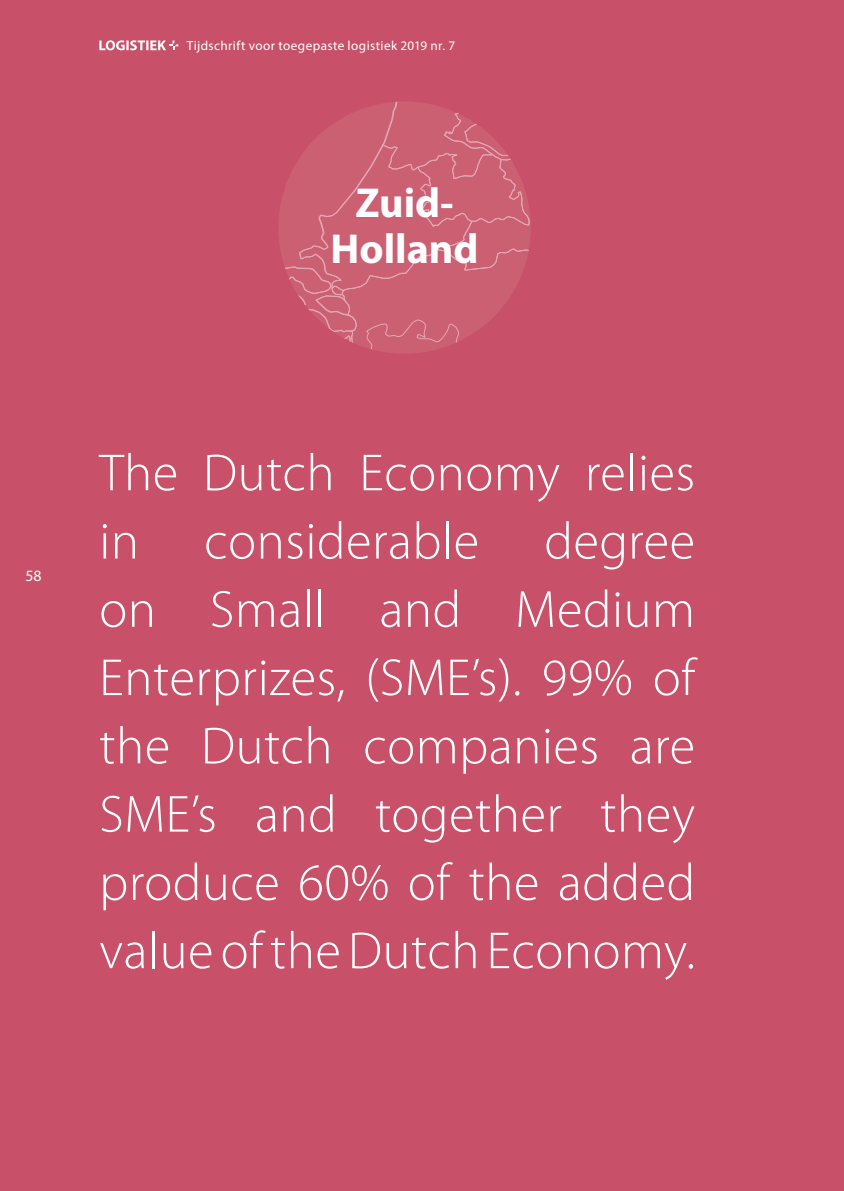
<style>
.page{position:relative;width:844px;height:1191px;background:#fff}
.page>*{position:absolute;margin:0;border:0;box-sizing:border-box;transform-origin:0 0}
.t1{font:300 52.5px/68.2px "Myriad Pro";letter-spacing:.01em;color:#fff;text-align:justify}
.t2{font:700 42px/45.5px "Myriad Pro";color:#fff;text-align:center}
.t3{font:15.75px "Myriad Pro";color:#fff}
.t4{font:13.12px "Myriad Pro";letter-spacing:.03em;color:#fff}
</style>
<div class="page">
<div style="left:0;top:0;width:843px;height:1191px;background:#c85169"></div>
<svg style="left:99px;top:40px;width:79px;height:10px"></svg>
<svg style="left:279px;top:101px;width:251px;height:253px"></svg>
<p class="t4" style="left:187px;top:38px;width:270px">Tijdschrift voor toegepaste logistiek 2019 nr. 7</p>
<p class="t2" style="left:330px;top:179px;width:149px">Zuid-<br>Holland</p>
<p class="t3" style="left:25px;top:566px;width:18px">58</p>
<p class="t1" style="left:99px;top:439px;width:597px">The Dutch Economy relies in considerable degree on Small and Medium Enterprizes, (SME’s). 99% of the Dutch companies are SME’s and together they produce 60% of the added value of the Dutch Economy.</p>
</div>
